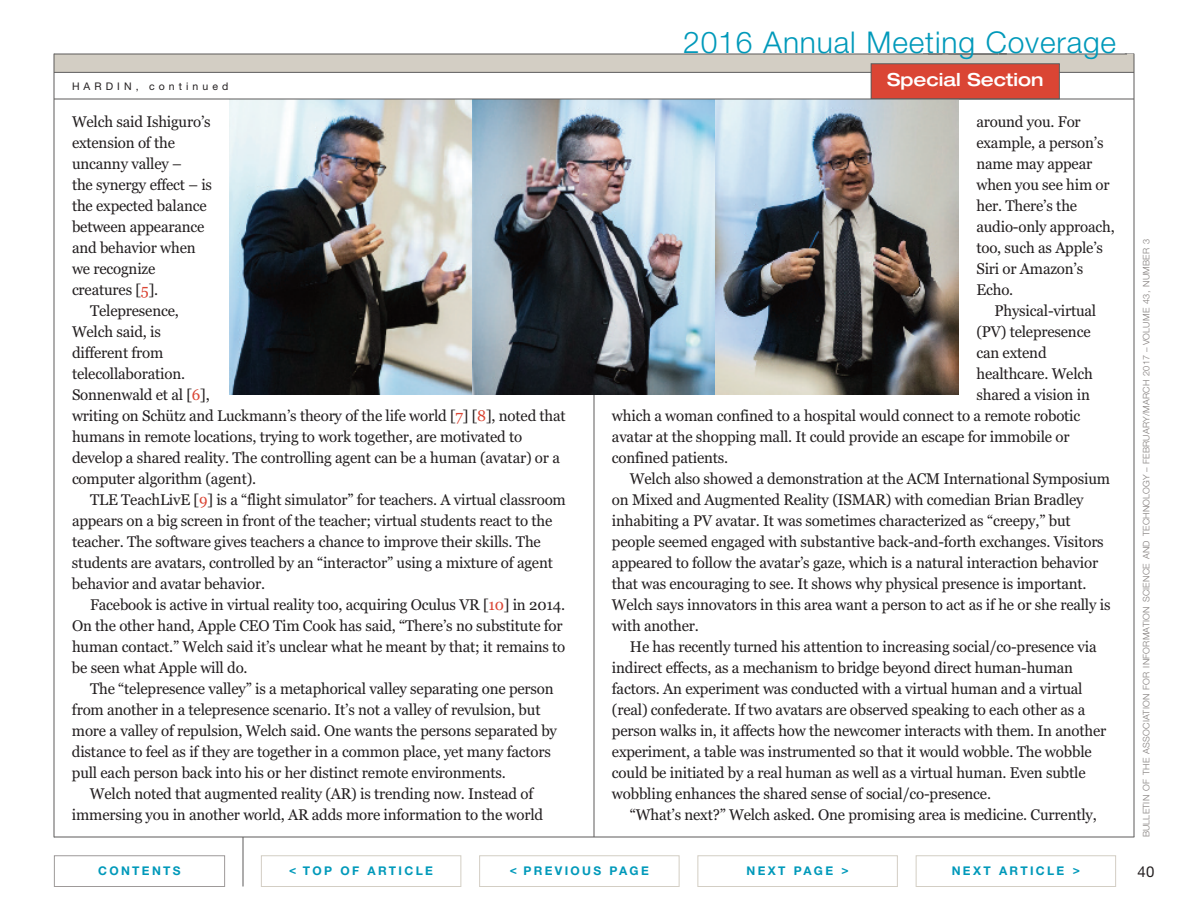
<style>
.page{position:relative;width:1188px;height:918px;background:#fff}
.page>*{position:absolute;margin:0;border:0;box-sizing:border-box;transform-origin:0 0}
.t1{font:300 30px "Helvetica Neue LT Std";letter-spacing:.03em;color:#0099ba}
.t2{font:500 expanded 18px "Helvetica Neue LT Std";color:#fff}
.t3{font:15.3px/21px "Georgia";letter-spacing:-.01em;color:#231f20}
.t4{font:15px "Helvetica Neue LT Std";color:#231f20}
.t5{font:700 12px "Helvetica Neue LT Std";letter-spacing:.195em;color:#0099ba}
.t6{font:10.5px "Helvetica Neue LT Std";letter-spacing:.39em;color:#231f20}
.t7{font:300 9px "Helvetica Neue LT Std";letter-spacing:.02em;color:#827d7b}
.s1{color:#da4534}
</style>
<div class="page">
<div style="left:54px;top:54px;width:1080px;height:18px;background:#d3cec4"></div>
<hr style="left:54px;top:72px;width:1080px;height:1px;background:#5c5b5a">
<hr style="left:243px;top:837px;width:1px;height:49px;background:#5c5b5a">
<hr style="left:54px;top:837px;width:1080px;height:1px;background:#5c5b5a">
<hr style="left:54px;top:54px;width:1px;height:783px;background:#5c5b5a">
<hr style="left:1134px;top:54px;width:1px;height:783px;background:#5c5b5a">
<hr style="left:594px;top:99px;width:1px;height:738px;background:#5c5b5a">
<hr style="left:54px;top:54px;width:1073px;height:1px;background:#5c5b5a">
<div style="left:872px;top:64px;width:187px;height:35px;background:#da4534"></div>
<div style="left:871px;top:63px;width:189px;height:36px;border:1px solid #5c5b5a"></div>
<div style="left:698px;top:855px;width:200px;height:32px;border:1px solid #d3cec4"></div>
<div style="left:916px;top:855px;width:200px;height:32px;border:1px solid #d3cec4"></div>
<div style="left:261px;top:855px;width:200px;height:32px;border:1px solid #d3cec4"></div>
<div style="left:479px;top:855px;width:201px;height:32px;border:1px solid #d3cec4"></div>
<div style="left:54px;top:855px;width:171px;height:32px;border:1px solid #9e9a99"></div>
<img style="left:230px;top:100px;width:242px;height:294px">
<img style="left:472px;top:100px;width:244px;height:294px">
<img style="left:716px;top:100px;width:242px;height:294px">
<hr style="left:54px;top:99px;width:1080px;height:1px;background:#5c5b5a">
<h1 class="t1" style="left:683px;top:32px;width:435px">2016 Annual Meeting Coverage</h1>
<p class="t6" style="left:72px;top:82px;width:158px">HARDIN, continued</p>
<p class="t2" style="left:887px;top:74px;width:158px">Special Section</p>
<p class="t3" style="left:72px;top:111px;width:140px">Welch said Ishiguro’s</p>
<p class="t3" style="left:72px;top:132px;width:105px">extension of the</p>
<p class="t3" style="left:72px;top:153px;width:111px">uncanny valley –</p>
<p class="t3" style="left:72px;top:174px;width:142px">the synergy effect – is</p>
<p class="t3" style="left:72px;top:195px;width:136px">the expected balance</p>
<p class="t3" style="left:72px;top:216px;width:134px">between appearance</p>
<p class="t3" style="left:72px;top:237px;width:125px">and behavior when</p>
<p class="t3" style="left:72px;top:258px;width:85px">we recognize</p>
<p class="t3" style="left:72px;top:279px;width:88px">creatures [<span class="s1">5</span>].</p>
<p class="t3" style="left:90px;top:300px;width:90px">Telepresence,</p>
<p class="t3" style="left:72px;top:321px;width:90px">Welch said, is</p>
<p class="t3" style="left:72px;top:342px;width:93px">different from</p>
<p class="t3" style="left:72px;top:363px;width:115px">telecollaboration.</p>
<p class="t3" style="left:72px;top:384px;width:139px">Sonnenwald et al [<span class="s1">6</span>],</p>
<p class="t3" style="left:72px;top:405px;width:495px">writing on Schütz and Luckmann’s theory of the life world [<span class="s1">7</span>] [<span class="s1">8</span>], noted that</p>
<p class="t3" style="left:72px;top:426px;width:452px">humans in remote locations, trying to work together, are motivated to</p>
<p class="t3" style="left:72px;top:447px;width:489px">develop a shared reality. The controlling agent can be a human (avatar) or a</p>
<p class="t3" style="left:72px;top:468px;width:186px">computer algorithm (agent).</p>
<p class="t3" style="left:90px;top:489px;width:477px">TLE TeachLivE [<span class="s1">9</span>] is a “flight simulator” for teachers. A virtual classroom</p>
<p class="t3" style="left:72px;top:510px;width:482px">appears on a big screen in front of the teacher; virtual students react to the</p>
<p class="t3" style="left:72px;top:531px;width:470px">teacher. The software gives teachers a chance to improve their skills. The</p>
<p class="t3" style="left:72px;top:552px;width:483px">students are avatars, controlled by an “interactor” using a mixture of agent</p>
<p class="t3" style="left:72px;top:573px;width:195px">behavior and avatar behavior.</p>
<p class="t3" style="left:90px;top:594px;width:477px">Facebook is active in virtual reality too, acquiring Oculus VR [<span class="s1">10</span>] in 2014.</p>
<p class="t3" style="left:72px;top:615px;width:492px">On the other hand, Apple CEO Tim Cook has said, “There’s no substitute for</p>
<p class="t3" style="left:72px;top:636px;width:495px">human contact.” Welch said it’s unclear what he meant by that; it remains to</p>
<p class="t3" style="left:72px;top:657px;width:177px">be seen what Apple will do.</p>
<p class="t3" style="left:90px;top:678px;width:465px">The “telepresence valley” is a metaphorical valley separating one person</p>
<p class="t3" style="left:72px;top:699px;width:470px">from another in a telepresence scenario. It’s not a valley of revulsion, but</p>
<p class="t3" style="left:72px;top:720px;width:487px">more a valley of repulsion, Welch said. One wants the persons separated by</p>
<p class="t3" style="left:72px;top:741px;width:481px">distance to feel as if they are together in a common place, yet many factors</p>
<p class="t3" style="left:72px;top:762px;width:435px">pull each person back into his or her distinct remote environments.</p>
<p class="t3" style="left:90px;top:783px;width:445px">Welch noted that augmented reality (AR) is trending now. Instead of</p>
<p class="t3" style="left:72px;top:804px;width:473px">immersing you in another world, AR adds more information to the world</p>
<p class="t3" style="left:976px;top:111px;width:140px">around you. For example, a person’s name may appear when you see him or her. There’s the audio-only approach, too, such as Apple’s<br>Siri or Amazon’s<br>Echo.</p>
<p class="t3" style="left:994px;top:300px;width:103px">Physical-virtual</p>
<p class="t3" style="left:976px;top:321px;width:116px">(PV) telepresence</p>
<p class="t3" style="left:976px;top:342px;width:72px">can extend</p>
<p class="t3" style="left:976px;top:363px;width:118px">healthcare. Welch</p>
<p class="t3" style="left:976px;top:384px;width:115px">shared a vision in</p>
<p class="t3" style="left:612px;top:405px;width:470px">which a woman confined to a hospital would connect to a remote robotic</p>
<p class="t3" style="left:612px;top:426px;width:459px">avatar at the shopping mall. It could provide an escape for immobile or</p>
<p class="t3" style="left:612px;top:447px;width:118px">confined patients.</p>
<p class="t3" style="left:630px;top:468px;width:482px">Welch also showed a demonstration at the ACM International Symposium</p>
<p class="t3" style="left:612px;top:489px;width:473px">on Mixed and Augmented Reality (ISMAR) with comedian Brian Bradley</p>
<p class="t3" style="left:612px;top:510px;width:460px">inhabiting a PV avatar. It was sometimes characterized as “creepy,” but</p>
<p class="t3" style="left:612px;top:531px;width:493px">people seemed engaged with substantive back-and-forth exchanges. Visitors</p>
<p class="t3" style="left:612px;top:552px;width:488px">appeared to follow the avatar’s gaze, which is a natural interaction behavior</p>
<p class="t3" style="left:612px;top:573px;width:476px">that was encouraging to see. It shows why physical presence is important.</p>
<p class="t3" style="left:612px;top:594px;width:500px">Welch says innovators in this area want a person to act as if he or she really is</p>
<p class="t3" style="left:612px;top:615px;width:89px">with another.</p>
<p class="t3" style="left:630px;top:636px;width:468px">He has recently turned his attention to increasing social/co-presence via</p>
<p class="t3" style="left:612px;top:657px;width:463px">indirect effects, as a mechanism to bridge beyond direct human-human</p>
<p class="t3" style="left:612px;top:678px;width:472px">factors. An experiment was conducted with a virtual human and a virtual</p>
<p class="t3" style="left:612px;top:699px;width:475px">(real) confederate. If two avatars are observed speaking to each other as a</p>
<p class="t3" style="left:612px;top:720px;width:496px">person walks in, it affects how the newcomer interacts with them. In another</p>
<p class="t3" style="left:612px;top:741px;width:481px">experiment, a table was instrumented so that it would wobble. The wobble</p>
<p class="t3" style="left:612px;top:762px;width:475px">could be initiated by a real human as well as a virtual human. Even subtle</p>
<p class="t3" style="left:612px;top:783px;width:381px">wobbling enhances the shared sense of social/co-presence.</p>
<p class="t3" style="left:630px;top:805px;width:468px">“What’s next?” Welch asked. One promising area is medicine. Currently,</p>
<p class="t5" style="left:98px;top:867px;width:84px">CONTENTS</p>
<p class="t5" style="left:289px;top:867px;width:145px">&lt; TOP OF ARTICLE</p>
<p class="t5" style="left:510px;top:867px;width:140px">&lt; PREVIOUS PAGE</p>
<p class="t5" style="left:747px;top:867px;width:104px">NEXT PAGE &gt;</p>
<p class="t5" style="left:952px;top:867px;width:130px">NEXT ARTICLE &gt;</p>
<p class="t7" style="left:1143px;top:837px;width:600px;rotate:-90deg">BULLETIN OF THE ASSOCIATION FOR INFORMATION SCIENCE AND TECHNOLOGY – FEBRUARY/MARCH 2017 – VOLUME 43, NUMBER 3</p>
<p class="t4" style="left:1138px;top:866px;width:18px">40</p>
</div>
